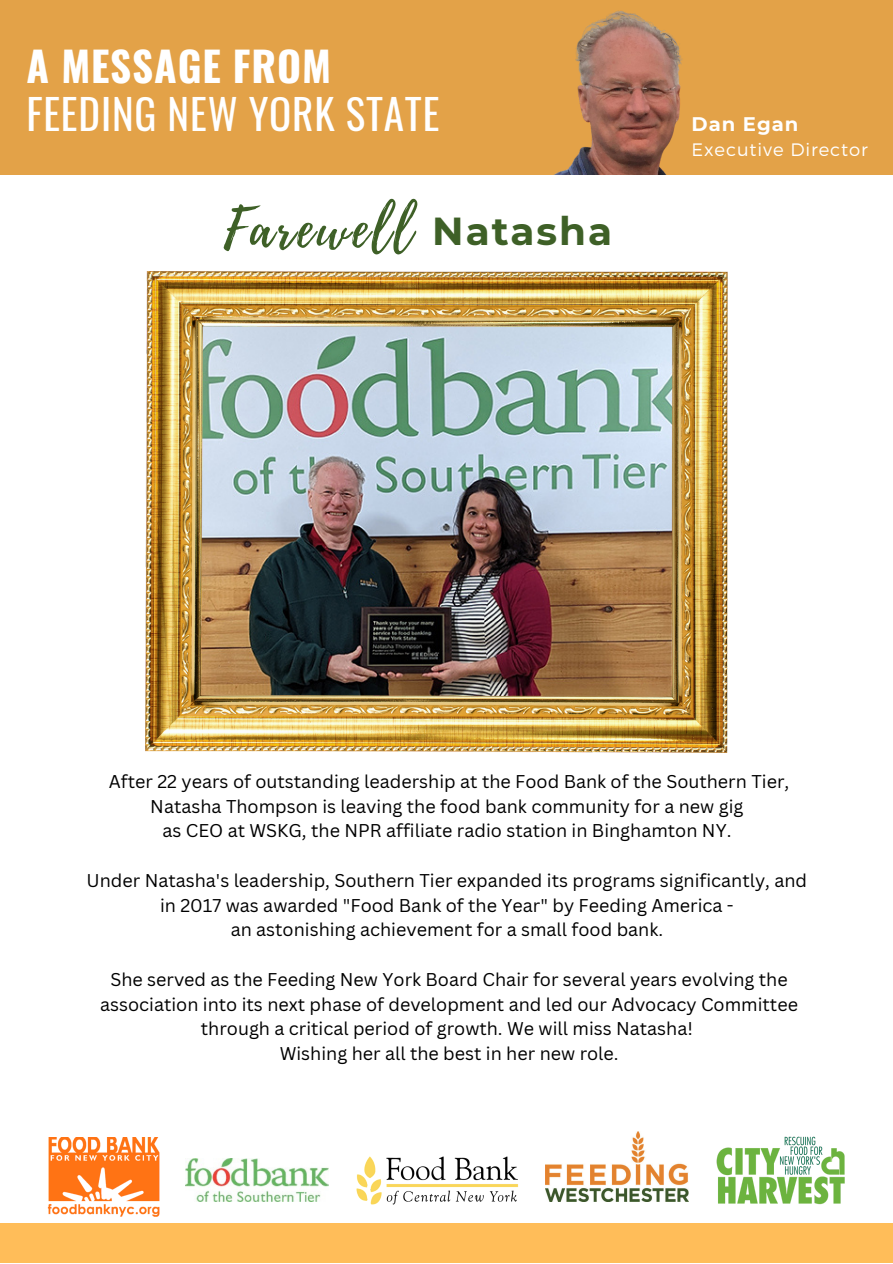
<style>
.page{position:relative;width:893px;height:1264px;background:#fff}
.page>*{position:absolute;margin:0;border:0;box-sizing:border-box;transform-origin:0 0}
.t1{font:54px "Playlist Script";letter-spacing:.05em;color:#3e6027}
.t2{font:41.1px "Oswald";letter-spacing:.02em;color:#fff}
.t3{font:700 41.1px "Oswald";letter-spacing:.02em;color:#fff}
.t4{font:700 39px "Montserrat";letter-spacing:.05em;color:#3e6027}
.t5{font:700 19.65px "Montserrat";letter-spacing:.05em;color:#fff}
.t6{font:18px/24.8px "Canva Sans";color:#000;text-align:center}
.t7{font:300 18px "Montserrat";letter-spacing:.05em;color:#fff}
</style>
<div class="page">
<div style="left:0;top:0;width:892px;height:175px;background:#e3a248"></div>
<div style="left:0;top:1223px;width:892px;height:39px;background:#ffbd59"></div>
<img style="left:716px;top:1136px;width:129px;height:69px">
<img style="left:47px;top:1137px;width:113px;height:80px">
<img style="left:545px;top:1131px;width:144px;height:70px">
<img style="left:186px;top:1158px;width:142px;height:43px">
<img style="left:356px;top:1156px;width:162px;height:49px">
<img style="left:555px;top:11px;width:127px;height:163px">
<img style="left:146px;top:271px;width:581px;height:481px">
<h2 class="t3" style="left:27px;top:34px;width:306px">A MESSAGE FROM</h2>
<h2 class="t2" style="left:27px;top:82px;width:414px">FEEDING NEW YORK STATE</h2>
<h1 class="t1" style="left:224px;top:190px;width:190px">Farewell</h1>
<h3 class="t4" style="left:432px;top:207px;width:181px">Natasha</h3>
<p class="t5" style="left:691px;top:111px;width:108px">Dan Egan</p>
<p class="t7" style="left:691px;top:138px;width:178px">Executive Director</p>
<p class="t6" style="left:109px;top:768px;width:681px">After 22 years of outstanding leadership at the Food Bank of the Southern Tier,<br>Natasha Thompson is leaving the food bank community for a new gig<br>as CEO at WSKG, the NPR affiliate radio station in Binghamton NY.</p>
<p class="t6" style="left:86px;top:867px;width:722px">Under Natasha's leadership, Southern Tier expanded its programs significantly, and in 2017 was awarded "Food Bank of the Year" by Feeding America -<br>an astonishing achievement for a small food bank.</p>
<p class="t6" style="left:100px;top:966px;width:699px">She served as the Feeding New York Board Chair for several years evolving the association into its next phase of development and led our Advocacy Committee through a critical period of growth. We will miss Natasha!<br>Wishing her all the best in her new role.</p>
</div>
